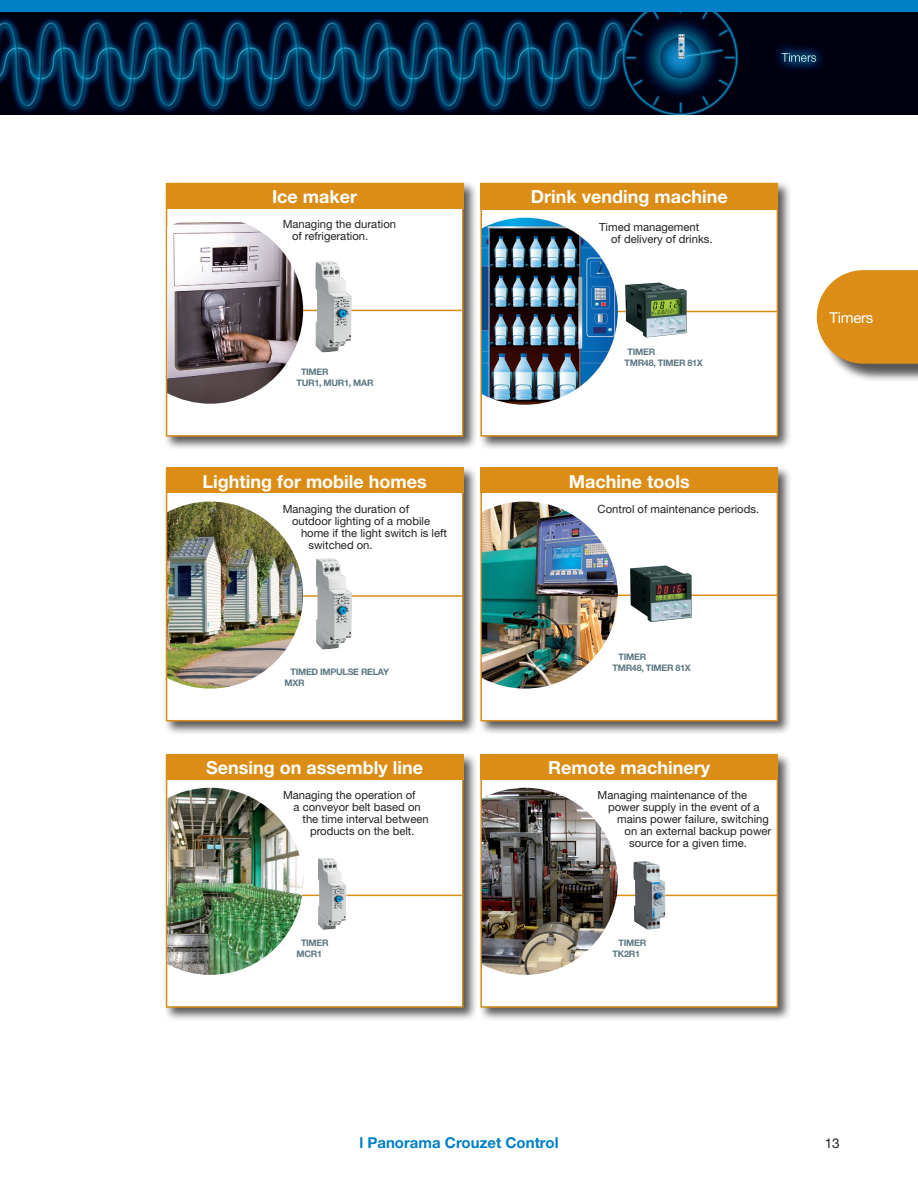
<style>
.page{position:relative;width:918px;height:1188px;background:#fff}
.page>*{position:absolute;margin:0;border:0;box-sizing:border-box;transform-origin:0 0}
.t1{font:700 18px "Helvetica Neue";color:#fff}
.t2{font:700 15px "Helvetica Neue";color:#0080c7}
.t3{font:15px "Helvetica Neue";letter-spacing:-.02em;color:#fff}
.t4{font:13.5px "Helvetica Neue";color:#231f20}
.t5{font:11.25px/12px "Helvetica Neue";color:#231f20}
.Tablo_légende{font:700 9px/11.2px "Helvetica Neue";letter-spacing:-.03em;color:#5d7682}
</style>
<div class="page">
<div style="left:0;top:0;width:918px;height:13px;background:#0080c7"></div>
<img style="left:0;top:13px;width:918px;height:102px">
<div style="left:164px;top:466px;width:314px;height:270px;background:#231f20;opacity:.75"></div>
<div style="left:166px;top:468px;width:297px;height:253px;background:#fff;border:2px solid #db8d15"></div>
<div style="left:166px;top:468px;width:297px;height:25px;background:#db8d15"></div>
<div style="left:164px;top:181px;width:314px;height:270px;background:#231f20;opacity:.75"></div>
<div style="left:166px;top:183px;width:297px;height:254px;background:#fff;border:2px solid #db8d15"></div>
<hr style="left:264px;top:310px;width:199px;height:1px;background:#db8d15">
<img style="left:167px;top:217px;width:136px;height:187px">
<div style="left:166px;top:183px;width:297px;height:25px;background:#db8d15"></div>
<div style="left:164px;top:752px;width:314px;height:270px;background:#231f20;opacity:.75"></div>
<div style="left:166px;top:754px;width:297px;height:254px;background:#fff;border:2px solid #db8d15"></div>
<hr style="left:264px;top:895px;width:199px;height:1px;background:#db8d15">
<img style="left:167px;top:788px;width:136px;height:187px">
<div style="left:166px;top:754px;width:297px;height:25px;background:#db8d15"></div>
<div style="left:478px;top:466px;width:315px;height:270px;background:#231f20;opacity:.75"></div>
<div style="left:480px;top:468px;width:298px;height:253px;background:#fff;border:2px solid #db8d15"></div>
<hr style="left:578px;top:595px;width:200px;height:1px;background:#db8d15">
<img style="left:482px;top:502px;width:136px;height:187px">
<div style="left:480px;top:468px;width:298px;height:25px;background:#db8d15"></div>
<div style="left:478px;top:181px;width:315px;height:270px;background:#231f20;opacity:.75"></div>
<div style="left:480px;top:183px;width:298px;height:254px;background:#fff;border:2px solid #db8d15"></div>
<hr style="left:578px;top:311px;width:200px;height:1px;background:#db8d15">
<img style="left:482px;top:218px;width:136px;height:187px">
<div style="left:480px;top:183px;width:298px;height:26px;background:#db8d15"></div>
<div style="left:478px;top:752px;width:315px;height:270px;background:#231f20;opacity:.75"></div>
<div style="left:480px;top:754px;width:298px;height:254px;background:#fff;border:2px solid #db8d15"></div>
<hr style="left:578px;top:895px;width:200px;height:1px;background:#db8d15">
<img style="left:482px;top:788px;width:136px;height:187px">
<div style="left:480px;top:754px;width:298px;height:25px;background:#db8d15"></div>
<hr style="left:264px;top:595px;width:199px;height:2px;background:#db8d15">
<img style="left:167px;top:502px;width:136px;height:187px">
<img style="left:318px;top:858px;width:29px;height:72px">
<img style="left:633px;top:861px;width:32px;height:69px">
<img style="left:315px;top:261px;width:37px;height:91px">
<img style="left:316px;top:558px;width:36px;height:91px">
<img style="left:625px;top:283px;width:62px;height:55px">
<img style="left:630px;top:566px;width:62px;height:56px">
<div style="left:819px;top:272px;width:99px;height:111px;background:#231f20;opacity:.75"></div>
<svg style="left:817px;top:270px;width:101px;height:94px"></svg>
<p class="t1" style="left:272px;top:185px;width:87px">Ice maker</p>
<p class="t1" style="left:531px;top:186px;width:198px">Drink vending machine</p>
<p class="t5" style="left:292px;top:218px;width:106px;text-indent:-9px">Managing the duration of refrigeration.</p>
<p class="t5" style="left:611px;top:221px;width:103px;text-indent:-12px">Timed management<br>of delivery of drinks.</p>
<p class="t3" style="left:830px;top:309px;width:45px">Timers</p>
<p class="Tablo_légende" style="left:297px;top:366px;width:79px;text-indent:4px">TIMER<br>TUR1, MUR1, MAR</p>
<p class="Tablo_légende" style="left:625px;top:346px;width:80px;text-indent:3px">TIMER<br>TMR48, TIMER 81X</p>
<p class="t1" style="left:202px;top:470px;width:226px">Lighting for mobile homes</p>
<p class="t1" style="left:569px;top:470px;width:122px">Machine tools</p>
<p class="t5" style="left:283px;top:503px;width:128px">Managing the duration of</p>
<p class="t5" style="left:292px;top:515px;width:140px">outdoor lighting of a mobile</p>
<p class="t5" style="left:301px;top:527px;width:148px">home if the light switch is left</p>
<p class="t5" style="left:309px;top:539px;width:66px">switched on.</p>
<p class="t5" style="left:598px;top:503px;width:163px">Control of maintenance periods.</p>
<p class="Tablo_légende" style="left:291px;top:666px;width:100px">TIMED IMPULSE RELAY</p>
<p class="Tablo_légende" style="left:285px;top:677px;width:22px">MXR</p>
<p class="Tablo_légende" style="left:613px;top:651px;width:80px;text-indent:6px">TIMER<br>TMR48, TIMER 81X</p>
<p class="t1" style="left:206px;top:756px;width:218px">Sensing on assembly line</p>
<p class="t1" style="left:548px;top:756px;width:163px">Remote machinery</p>
<p class="t5" style="left:283px;top:789px;width:134px">Managing the operation of</p>
<p class="t5" style="left:294px;top:801px;width:129px">a conveyor belt based on</p>
<p class="t5" style="left:303px;top:813px;width:128px">the time interval between</p>
<p class="t5" style="left:310px;top:825px;width:106px">products on the belt.</p>
<p class="t5" style="left:598px;top:789px;width:151px">Managing maintenance of the</p>
<p class="t5" style="left:608px;top:801px;width:153px">power supply in the event of a</p>
<p class="t5" style="left:617px;top:813px;width:153px">mains power failure, switching</p>
<p class="t5" style="left:625px;top:825px;width:148px">on an external backup power</p>
<p class="t5" style="left:629px;top:837px;width:119px">source for a given time.</p>
<p class="Tablo_légende" style="left:301px;top:937px;width:29px">TIMER</p>
<p class="Tablo_légende" style="left:297px;top:948px;width:27px">MCR1</p>
<p class="Tablo_légende" style="left:619px;top:937px;width:29px">TIMER</p>
<p class="Tablo_légende" style="left:613px;top:948px;width:29px">TK2R1</p>
<h2 class="t2" style="left:359px;top:1133px;width:201px">l Panorama Crouzet Control</h2>
<p class="t4" style="left:825px;top:1135px;width:17px">13</p>
</div>
